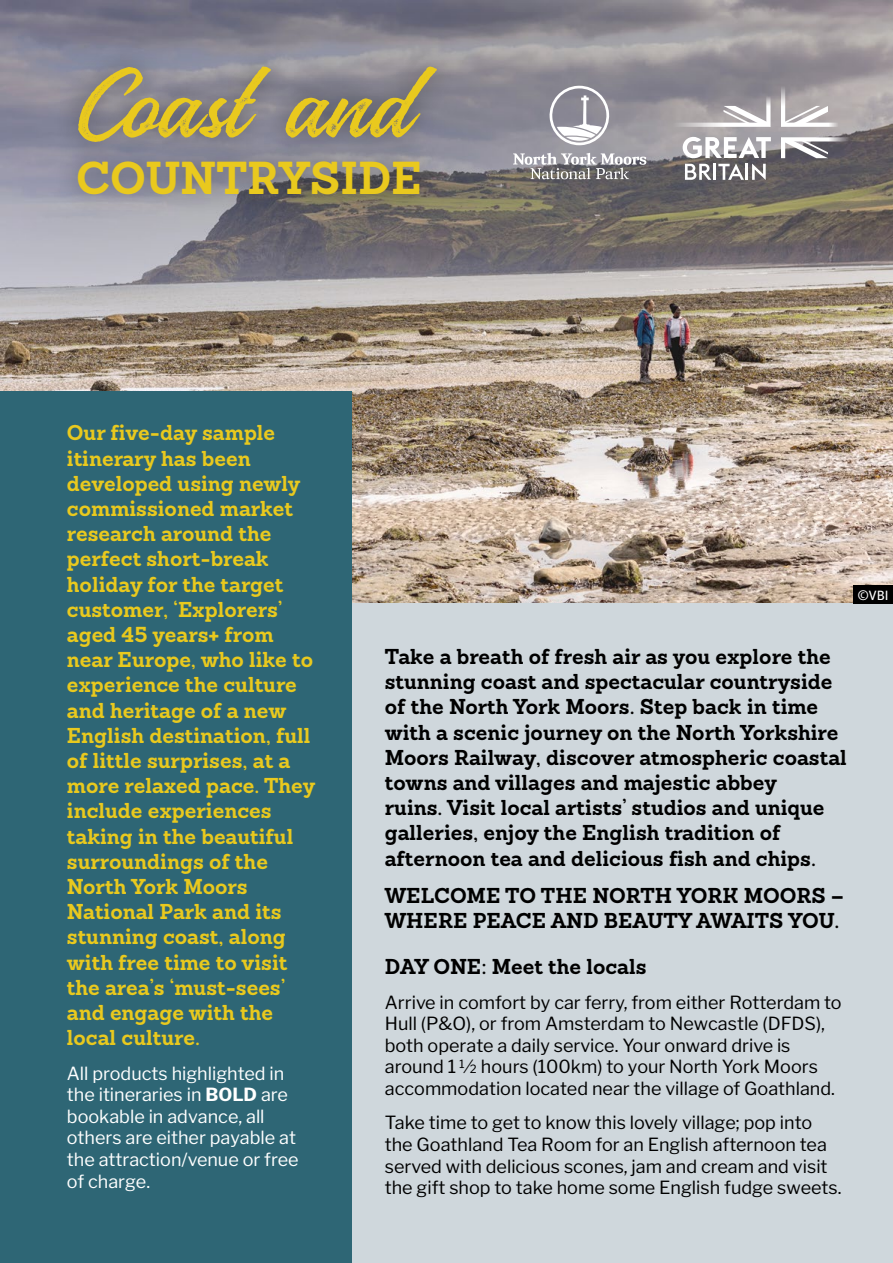
<style>
.page{position:relative;width:893px;height:1263px;background:#fff}
.page>*{position:absolute;margin:0;border:0;box-sizing:border-box;transform-origin:0 0}
.t1{font:103.5px "Quentine Stamp Typeface";color:#e9c91e;scale:1.33 1}
.t2{font:700 45px "Sanchez";color:#e9c91e}
.A_header_black{font:700 21px/25.2px "Sanchez";color:#e9c91e}
.A_header_black-2{font:700 21px/25.2px "Sanchez";color:#000}
.body_black{font:18px/21.6px "Libre Franklin";color:#000}
.body_black-2{font:18px/21.6px "Libre Franklin";color:#fff}
.t3{font:13.5px "Meta Pro";color:#fff}
.s1{font-weight:700}
</style>
<div class="page">
<img style="left:0;top:0;width:893px;height:604px">
<div style="left:0;top:604px;width:893px;height:659px;background:#cfd7dc"></div>
<div style="left:0;top:391px;width:351px;height:872px;background:#2e6675"></div>
<div style="left:55px;top:44px;width:403px;height:174px;background:#000;opacity:.4"></div>
<div style="left:853px;top:585px;width:40px;height:19px;background:#000"></div>
<svg style="left:513px;top:153px;width:133px;height:26px;background:#9c9b9d"></svg>
<svg style="left:549px;top:86px;width:60px;height:59px"></svg>
<svg style="left:685px;top:164px;width:26px;height:16px"></svg>
<hr style="left:713px;top:164px;width:3px;height:16px;background:#fff">
<svg style="left:718px;top:164px;width:26px;height:16px"></svg>
<hr style="left:745px;top:164px;width:3px;height:16px;background:#fff">
<svg style="left:752px;top:164px;width:14px;height:16px"></svg>
<svg style="left:672px;top:85px;width:177px;height:73px"></svg>
<h1 class="t1" style="left:80px;top:44px;width:256px">Coast and</h1>
<h1 class="t2" style="left:76px;top:147px;width:347px">COUNTRYSIDE</h1>
<p class="A_header_black" style="left:67px;top:420px;width:250px">Our five-day sample itinerary has been developed using newly commissioned market research around the perfect short-break holiday for the target customer, ‘Explorers’ aged 45 years+ from near Europe, who like to experience the culture and heritage of a new<br>English destination, full of little surprises, at a more relaxed pace. They include experiences taking in the beautiful surroundings of the<br>North York Moors<br>National Park and its stunning coast, along with free time to visit the area’s ‘must-sees’ and engage with the local culture.</p>
<p class="body_black-2" style="left:67px;top:1062px;width:233px">All products highlighted in the itineraries in <span class="s1">BOLD</span> are bookable in advance, all others are either payable at the attraction/venue or free of charge.</p>
<p class="t3" style="left:857px;top:585px;width:33px">©VBI</p>
<p class="A_header_black-2" style="left:385px;top:644px;width:463px">Take a breath of fresh air as you explore the stunning coast and spectacular countryside of the North York Moors. Step back in time with a scenic journey on the North Yorkshire Moors Railway, discover atmospheric coastal towns and villages and majestic abbey<br>ruins. Visit local artists’ studios and unique galleries, enjoy the English tradition of afternoon tea and delicious fish and chips.</p>
<h2 class="A_header_black-2" style="left:385px;top:882px;width:461px">WELCOME TO THE NORTH YORK MOORS –<br>WHERE PEACE AND BEAUTY AWAITS YOU.</h2>
<h2 class="A_header_black-2" style="left:385px;top:954px;width:263px">DAY ONE: Meet the locals</h2>
<p class="body_black" style="left:385px;top:991px;width:458px">Arrive in comfort by car ferry, from either Rotterdam to Hull (P&amp;O), or from Amsterdam to Newcastle (DFDS), both operate a daily service. Your onward drive is around 1 ½ hours (100km) to your North York Moors accommodation located near the village of Goathland.</p>
<p class="body_black" style="left:385px;top:1112px;width:458px">Take time to get to know this lovely village; pop into the Goathland Tea Room for an English afternoon tea served with delicious scones, jam and cream and visit the gift shop to take home some English fudge sweets.</p>
</div>
